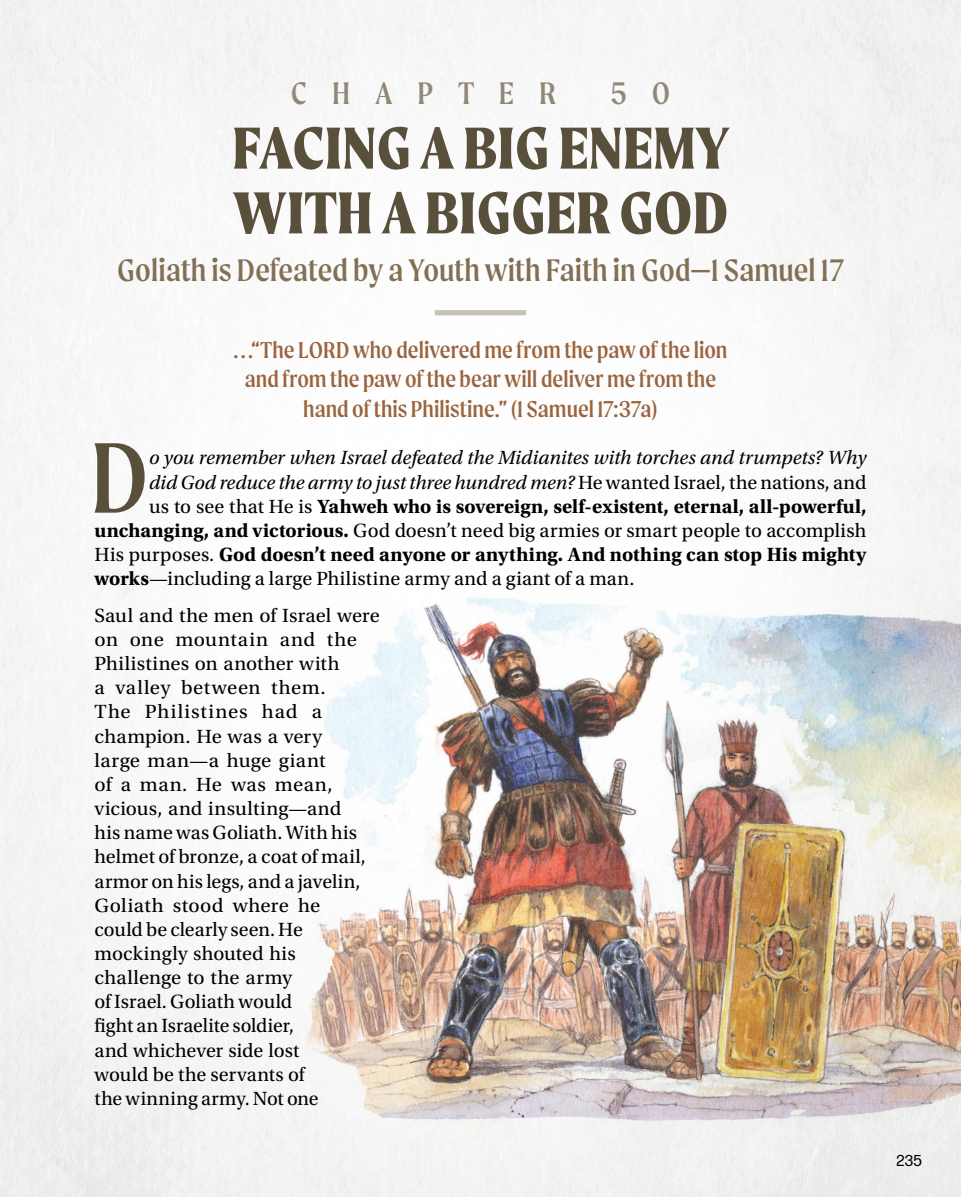
<style>
.page{position:relative;width:961px;height:1197px;background:#fff}
.page>*{position:absolute;margin:0;border:0;box-sizing:border-box;transform-origin:0 0}
.t1{font:106.75px "Moret";color:#59503b}
.t2{font:800 63px/64.8px "Moret";color:#59503b}
.t3{font:33.25px "Moret";letter-spacing:.005em;color:#826f54}
.t4{font:33.25px "Moret";letter-spacing:.75em;color:#918777}
.t5{font:24.5px/29.4px "Moret";color:#9a643e;text-align:center}
.t6{font:20.12px/24.2px "Utopia Std";letter-spacing:.01em;color:#000}
.t7{font:700 20.12px "Utopia Std";letter-spacing:.005em;color:#000}
.t8{font:italic 20.12px "Utopia Std";color:#000}
.t9{font:15.75px "Forma DJR Text";color:#000}
.s1{font-family:"Forma DJR Text"}
.s2{font-style:normal}
.s3{font-weight:400}
.s4{font-weight:700}
</style>
<div class="page">
<img style="left:292px;top:546px;width:669px;height:624px">
<div style="left:435px;top:310px;width:91px;height:5px;background:#c7c1b8"></div>
<h3 class="t4" style="left:291px;top:74px;width:267px">CHAPTER</h3>
<h3 class="t4" style="left:610px;top:74px;width:61px">5 0</h3>
<h2 class="t2" style="left:232px;top:115px;width:498px">FACING A BIG ENEMY<br>WITH A BIGGER GOD</h2>
<h3 class="t3" style="left:117px;top:251px;width:729px">Goliath is Defeated by a Youth with Faith in God<span class="s1">—</span>1 Samuel 17</h3>
<p class="t5" style="left:233px;top:335px;width:495px">...“The LORD who delivered me from the paw of the lion and from the paw of the bear will deliver me from the hand of this Philistine.” (1 Samuel 17:37a)</p>
<h1 class="t1" style="left:90px;top:417px;width:60px">D</h1>
<p class="t8" style="left:149px;top:447px;width:719px">o you remember when Israel defeated the Midianites with torches and trumpets? Why</p>
<p class="t8" style="left:149px;top:471px;width:719px">did God reduce the army to just three hundred men? <span class="s2">He wanted Israel, the nations, and</span></p>
<p class="t7" style="left:149px;top:494px;width:719px"><span class="s3">us to see that He is</span> Yahweh who is sovereign, self-existent, eternal, all-powerful,</p>
<p class="t6" style="left:95px;top:519px;width:773px"><span class="s4">unchanging, and victorious.</span> God doesn’t need big armies or smart people to accomplish</p>
<p class="t7" style="left:95px;top:543px;width:773px"><span class="s3">His purposes.</span> God doesn’t need anyone or anything. And nothing can stop His mighty</p>
<p class="t6" style="left:95px;top:567px;width:541px"><span class="s4">works</span>—including a large Philistine army and a giant of a man.</p>
<p class="t6" style="left:94px;top:604px;width:287px">Saul and the men of Israel were on one mountain and the<br>Philistines on another with<br>a valley between them.<br>The Philistines had a champion. He was a very<br>large man—a huge giant<br>of a man. He was mean, vicious, and insulting—and<br>his name was Goliath. With his helmet of bronze, a coat of mail, armor on his legs, and a javelin,<br>Goliath stood where he<br>could be clearly seen. He mockingly shouted his challenge to the army<br>of Israel. Goliath would<br>fight an Israelite soldier,<br>and whichever side lost<br>would be the servants of<br>the winning army. Not one</p>
<p class="t9" style="left:896px;top:1151px;width:27px">235</p>
</div>
